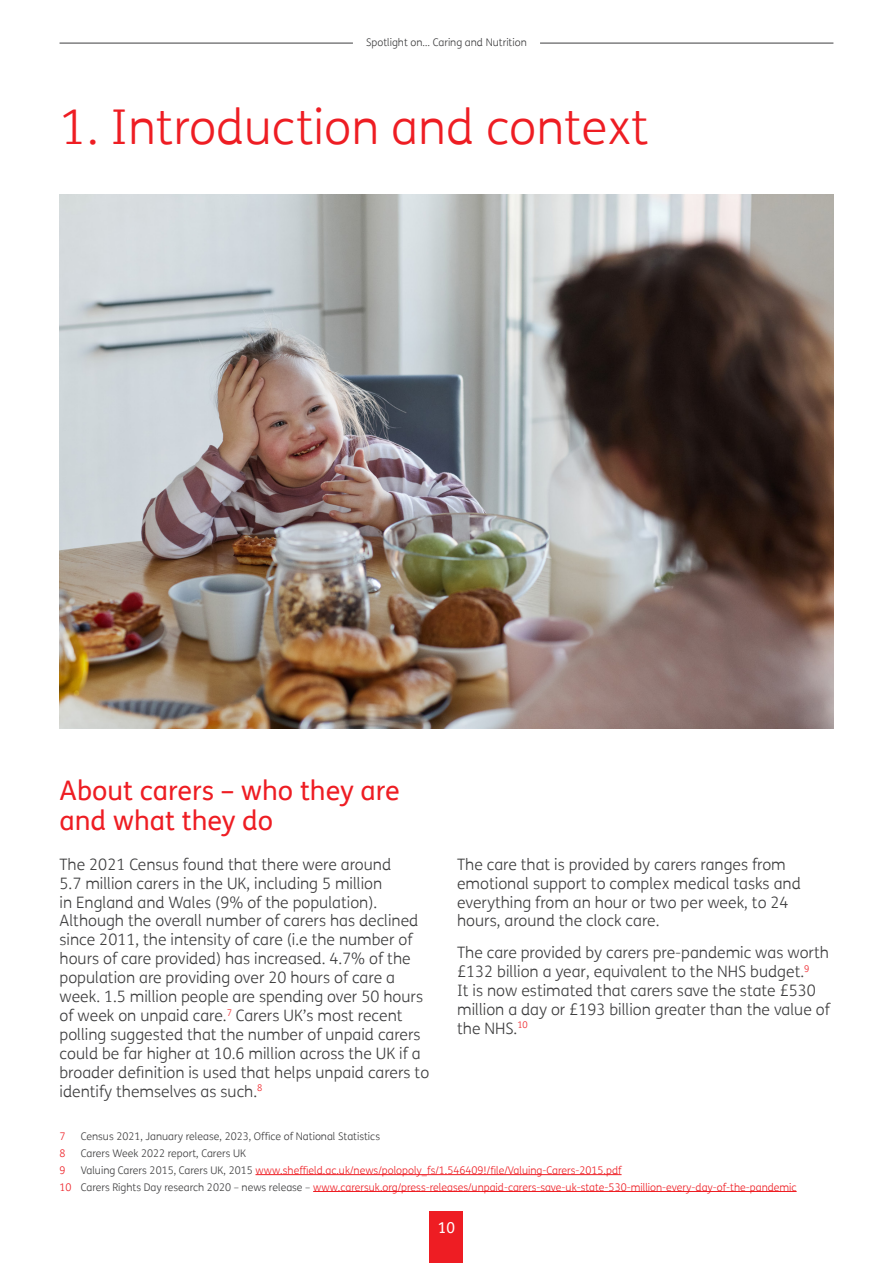
<style>
.page{position:relative;width:893px;height:1263px;background:#fff}
.page>*{position:absolute;margin:0;border:0;box-sizing:border-box;transform-origin:0 0}
.H1_Page_Header{font:300 48px "FS Me";color:#ee1d23}
.H2_Subhead{font:27px/30px "FS Me";color:#ee1d23}
.Body{font:300 15.75px/18.9px "FS Me";color:#3e3e3f}
.t1{font:15px "FS Me";color:#fff}
.Footnote_text{font:300 10.5px "FS Me";color:#ee1d23}
.Footnote_text-2{font:300 10.5px "FS Me";color:#3e3e3f}
.s1{color:#3e3e3f}
</style>
<div class="page">
<img style="left:60px;top:195px;width:773px;height:533px">
<hr style="left:255px;top:1174px;width:367px;height:1px;background:#ee1d23">
<hr style="left:313px;top:1191px;width:484px;height:1px;background:#ee1d23">
<div style="left:430px;top:1211px;width:33px;height:52px;background:#ee1d23"></div>
<hr style="left:60px;top:43px;width:293px;height:1px;background:#3e3e3f">
<hr style="left:540px;top:43px;width:293px;height:1px;background:#3e3e3f">
<p class="Footnote_text-2" style="left:366px;top:35px;width:162px">Spotlight on… Caring and Nutrition</p>
<p class="H1_Page_Header" style="left:60px;top:94px;width:591px">1. Introduction and context</p>
<p class="H2_Subhead" style="left:60px;top:774px;width:342px">About carers – who they are and what they do</p>
<p class="Body" style="left:60px;top:854px;width:371px">The 2021 Census found that there were around<br>5.7 million carers in the UK, including 5 million<br>in England and Wales (9% of the population).<br>Although the overall number of carers has declined since 2011, the intensity of care (i.e the number of hours of care provided) has increased. 4.7% of the population are providing over 20 hours of care a week. 1.5 million people are spending over 50 hours of week on unpaid care.<sup>7</sup> Carers UK’s most recent polling suggested that the number of unpaid carers could be far higher at 10.6 million across the UK if a broader definition is used that helps unpaid carers to identify themselves as such.<sup>8</sup></p>
<p class="Body" style="left:457px;top:854px;width:345px">The care that is provided by carers ranges from emotional support to complex medical tasks and everything from an hour or two per week, to 24 hours, around the clock care.</p>
<p class="Body" style="left:457px;top:943px;width:374px">The care provided by carers pre-pandemic was worth £132 billion a year, equivalent to the NHS budget.<sup>9<br></sup>It is now estimated that carers save the state £530 million a day or £193 billion greater than the value of the NHS.<sup>10</sup></p>
<p class="Footnote_text" style="left:60px;top:1129px;width:8px">7</p>
<p class="Footnote_text-2" style="left:81px;top:1129px;width:301px">Census 2021, January release, 2023, Office of National Statistics</p>
<p class="Footnote_text" style="left:60px;top:1146px;width:8px">8</p>
<p class="Footnote_text-2" style="left:81px;top:1146px;width:167px">Carers Week 2022 report, Carers UK</p>
<p class="Footnote_text" style="left:60px;top:1163px;width:8px">9</p>
<p class="Footnote_text" style="left:81px;top:1163px;width:542px"><span class="s1">Valuing Carers 2015, Carers UK, 2015</span> www.sheffield.ac.uk/news/polopoly_fs/1.546409!/file/Valuing-Carers-2015.pdf</p>
<p class="Footnote_text" style="left:60px;top:1180px;width:739px">10 <span class="s1">Carers Rights Day research 2020 – news release –</span> www.carersuk.org/press-releases/unpaid-carers-save-uk-state-530-million-every-day-of-the-pandemic</p>
<p class="t1" style="left:438px;top:1217px;width:19px">10</p>
</div>
